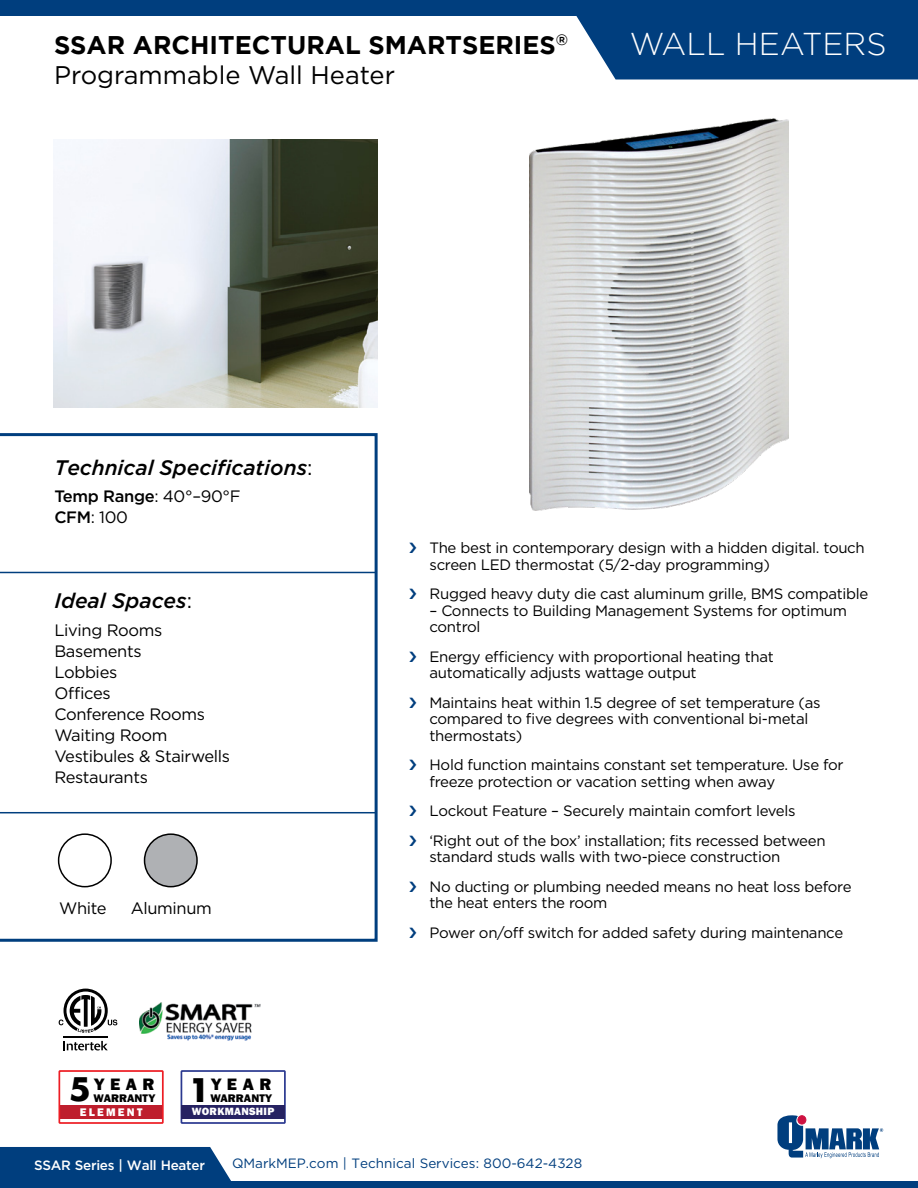
<style>
.page{position:relative;width:918px;height:1188px;background:#fff}
.page>*{position:absolute;margin:0;border:0;box-sizing:border-box;transform-origin:0 0}
.t1{font:300 31.5px "Gotham";color:#fff}
.t2{font:700 25.5px/30px "Gotham";color:#000}
.t3{font:500 21px "Gotham Med Ital";color:#000}
.t4{font:800 17.1px "Franklin Gothic";letter-spacing:.32em;color:#000}
.t5{font:16.5px/21px "Gotham";letter-spacing:-.02em;color:#000}
.t6{font:15px/16.5px "Gotham";letter-spacing:-.02em;color:#000}
.t7{font:13.5px "Gotham";color:#003e7e}
.t8{font:500 13.5px "Gotham";letter-spacing:-.02em;color:#fff}
.t9{font:800 11.4px "Franklin Gothic";color:#000}
.t10{font:800 11.4px "Franklin Gothic";letter-spacing:.2em;color:#fff}
.t11{font:800 10.8px "Franklin Gothic";letter-spacing:.025em;color:#fff}
.s1{font-weight:400}
.s2{font-family:"Gotham";font-weight:400}
.s3{font-weight:500}
.s4{font-family:"Futura";font-weight:700;font-size:31.65px}
</style>
<div class="page">
<div style="left:0;top:0;width:918px;height:16px;background:#003e7e"></div>
<svg style="left:576px;top:16px;width:342px;height:64px;background:#104a86"></svg>
<svg style="left:777px;top:1115px;width:106px;height:43px"></svg>
<div style="left:0;top:1147px;width:231px;height:34px;background:#003e7e"></div>
<div style="left:0;top:1181px;width:918px;height:7px;background:#003e7e"></div>
<svg style="left:0;top:433px;width:378px;height:509px"></svg>
<div style="left:181px;top:1070px;width:105px;height:54px;border:2px solid #2b3990"></div>
<div style="left:181px;top:1105px;width:104px;height:14px;background:#262262"></div>
<svg style="left:64px;top:1041px;width:44px;height:9px"></svg>
<hr style="left:64px;top:1036px;width:44px;height:1px;background:#010101">
<svg style="left:59px;top:989px;width:58px;height:44px"></svg>
<img style="left:54px;top:139px;width:324px;height:268px">
<img style="left:140px;top:1002px;width:121px;height:39px">
<div style="left:59px;top:834px;width:52px;height:53px;background:#fff;border-radius:50%"></div>
<div style="left:58px;top:833px;width:54px;height:54px;border:2px solid #000;border-radius:50%"></div>
<div style="left:145px;top:834px;width:52px;height:53px;background:#afb1b4;border-radius:50%"></div>
<div style="left:144px;top:833px;width:54px;height:54px;border:2px solid #000;border-radius:50%"></div>
<div style="left:59px;top:1106px;width:104px;height:13px;background:#be1e2d"></div>
<div style="left:58px;top:1070px;width:106px;height:54px;border:2px solid #ed1d24"></div>
<img style="left:530px;top:119px;width:258px;height:391px">
<h2 class="t2" style="left:54px;top:29px;width:516px">SSAR ARCHITECTURAL SMARTSERIES<sup>®<br></sup><span class="s1">Programmable Wall Heater</span></h2>
<h1 class="t1" style="left:630px;top:26px;width:258px">WALL HEATERS</h1>
<h3 class="t3" style="left:54px;top:448px;width:260px">Technical Specifications<span class="s2">:</span></h3>
<p class="t5" style="left:54px;top:486px;width:188px"><span class="s3">Temp Range</span>: 40°–90°F<br><span class="s3">CFM</span>: 100</p>
<h3 class="t3" style="left:54px;top:582px;width:139px">Ideal Spaces<span class="s2">:</span></h3>
<p class="t5" style="left:54px;top:620px;width:177px">Living Rooms<br>Basements<br>Lobbies<br>Offices<br>Conference Rooms<br>Waiting Room<br>Vestibules &amp; Stairwells<br>Restaurants</p>
<p class="t5" style="left:59px;top:897px;width:49px">White</p>
<p class="t5" style="left:131px;top:897px;width:83px">Aluminum</p>
<p class="t4" style="left:69px;top:1073px;width:87px"><span class="s4">5</span>YEAR</p>
<p class="t9" style="left:94px;top:1090px;width:63px">WARRANTY</p>
<p class="t10" style="left:80px;top:1104px;width:64px">ELEMENT</p>
<p class="t4" style="left:188px;top:1074px;width:85px"><span class="s4">1</span>YEAR</p>
<p class="t9" style="left:210px;top:1091px;width:63px">WARRANTY</p>
<p class="t11" style="left:192px;top:1105px;width:84px">WORKMANSHIP</p>
<p class="t6" style="left:430px;top:540px;width:437px">The best in contemporary design with a hidden digital. touch screen LED thermostat (5/2-day programming)</p>
<p class="t6" style="left:430px;top:586px;width:440px">Rugged heavy duty die cast aluminum grille, BMS compatible</p>
<p class="t6" style="left:430px;top:602px;width:419px">– Connects to Building Management Systems for optimum control</p>
<p class="t6" style="left:430px;top:648px;width:346px">Energy efficiency with proportional heating that automatically adjusts wattage output</p>
<p class="t6" style="left:430px;top:694px;width:393px">Maintains heat within 1.5 degree of set temperature (as compared to five degrees with conventional bi-metal thermostats)</p>
<p class="t6" style="left:430px;top:756px;width:416px">Hold function maintains constant set temperature. Use for freeze protection or vacation setting when away</p>
<p class="t6" style="left:430px;top:796px;width:398px;line-height:29.4px">Lockout Feature – Securely maintain comfort levels ‘Right out of the box’ installation; fits recessed between</p>
<p class="t6" style="left:430px;top:842px;width:424px;line-height:29.4px">standard studs walls with two-piece construction<br>No ducting or plumbing needed means no heat loss before</p>
<p class="t6" style="left:430px;top:888px;width:415px;line-height:29.4px">the heat enters the room<br>Power on/off switch for added safety during maintenance</p>
<p class="t8" style="left:34px;top:1156px;width:172px">SSAR Series | Wall Heater</p>
<p class="t7" style="left:232px;top:1155px;width:352px">QMarkMEP.com | Technical Services: 800-642-4328</p>
</div>
